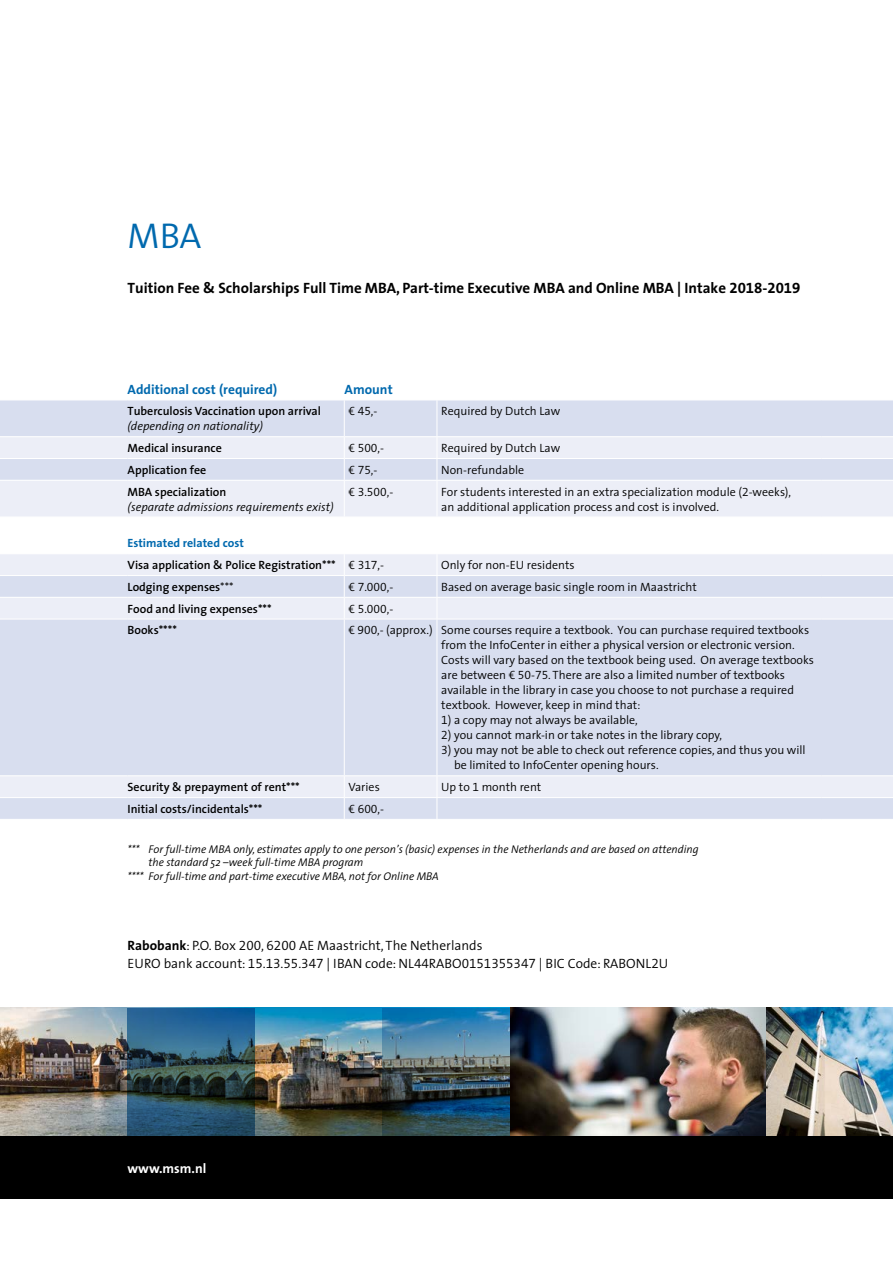
<style>
.page{position:relative;width:893px;height:1263px;background:#fff}
.page>*{position:absolute;margin:0;border:0;box-sizing:border-box;transform-origin:0 0}
.t1{font:300 36px "The Sans";color:#0069ae}
.t2{font:700 15px "The Sans";color:#000}
.t3{font:300 13.5px/18px "The Sans";color:#000}
.t4{font:700 13.5px "The Sans";color:#0069ae}
.t5{font:700 13.5px "The Sans";color:#fff}
.t6{font:300 12px/15px "The Sans";color:#000}
.t7{font:600 12px/21.8px "The Sans";color:#000}
.t8{font:italic 300 12px "The Sans";color:#000}
.t9{font:italic 300 11.25px "The Sans";color:#000}
.s1{font-family:"The Sans Bold Expert";font-weight:400}
.s2{font-family:"The Sans Semi Light Expert";font-weight:400}
.s3{font-weight:700;color:#0069ae}
.s4{font-weight:300}
.s5{font-weight:700}
</style>
<div class="page">
<div style="left:0;top:1135px;width:893px;height:64px;background:#000"></div>
<img style="left:0;top:1008px;width:893px;height:127px">
<svg style="left:128px;top:1008px;width:127px;height:127px;background:#295268"></svg>
<img style="left:383px;top:1008px;width:127px;height:127px">
<div style="left:0;top:401px;width:893px;height:418px;background:#d8deef"></div>
<svg style="left:0;top:437px;width:893px;height:360px;background:#dee3f1"></svg>
<hr style="left:344px;top:400px;width:1px;height:36px;background:#fff">
<hr style="left:437px;top:400px;width:1px;height:36px;background:#fff">
<hr style="left:0;top:436px;width:128px;height:1px;background:#fff">
<hr style="left:128px;top:436px;width:216px;height:1px;background:#fff">
<hr style="left:344px;top:436px;width:93px;height:1px;background:#fff">
<hr style="left:437px;top:436px;width:384px;height:1px;background:#fff">
<hr style="left:821px;top:436px;width:72px;height:1px;background:#fff">
<hr style="left:0;top:458px;width:128px;height:1px;background:#fff">
<hr style="left:128px;top:458px;width:216px;height:1px;background:#fff">
<hr style="left:344px;top:458px;width:93px;height:1px;background:#fff">
<svg style="left:344px;top:437px;width:1px;height:43px"></svg>
<hr style="left:437px;top:458px;width:384px;height:1px;background:#fff">
<svg style="left:437px;top:437px;width:1px;height:43px"></svg>
<hr style="left:821px;top:458px;width:72px;height:1px;background:#fff">
<hr style="left:0;top:480px;width:128px;height:1px;background:#fff">
<hr style="left:128px;top:480px;width:216px;height:1px;background:#fff">
<hr style="left:344px;top:480px;width:93px;height:1px;background:#fff">
<hr style="left:344px;top:481px;width:1px;height:36px;background:#fff">
<hr style="left:437px;top:480px;width:384px;height:1px;background:#fff">
<hr style="left:437px;top:481px;width:1px;height:36px;background:#fff">
<hr style="left:821px;top:480px;width:72px;height:1px;background:#fff">
<svg style="left:0;top:517px;width:893px;height:102px"></svg>
<hr style="left:821px;top:597px;width:72px;height:1px;background:#fff">
<hr style="left:0;top:619px;width:128px;height:1px;background:#fff">
<hr style="left:128px;top:619px;width:216px;height:1px;background:#fff">
<hr style="left:344px;top:619px;width:93px;height:1px;background:#fff">
<hr style="left:344px;top:619px;width:1px;height:156px;background:#fff">
<hr style="left:437px;top:619px;width:384px;height:1px;background:#fff">
<hr style="left:437px;top:619px;width:1px;height:156px;background:#fff">
<hr style="left:821px;top:619px;width:72px;height:1px;background:#fff">
<hr style="left:0;top:775px;width:128px;height:1px;background:#fff">
<hr style="left:128px;top:775px;width:216px;height:1px;background:#fff">
<hr style="left:344px;top:775px;width:93px;height:1px;background:#fff">
<hr style="left:437px;top:775px;width:384px;height:1px;background:#fff">
<hr style="left:821px;top:775px;width:72px;height:1px;background:#fff">
<hr style="left:0;top:797px;width:128px;height:1px;background:#fff">
<hr style="left:128px;top:797px;width:216px;height:1px;background:#fff">
<hr style="left:344px;top:797px;width:93px;height:1px;background:#fff">
<svg style="left:344px;top:776px;width:1px;height:43px"></svg>
<hr style="left:437px;top:797px;width:384px;height:1px;background:#fff">
<svg style="left:437px;top:776px;width:1px;height:43px"></svg>
<hr style="left:821px;top:797px;width:72px;height:1px;background:#fff">
<h1 class="t1" style="left:128px;top:205px;width:75px">MBA</h1>
<p class="t2" style="left:128px;top:275px;width:674px">Tuition Fee &amp; Scholarships Full Time MBA, Part-time Executive MBA and Online MBA | Intake <span class="s1">2018</span>-<span class="s1">2019</span></p>
<p class="t4" style="left:128px;top:378px;width:151px">Additional cost (required)</p>
<p class="t4" style="left:345px;top:378px;width:50px">Amount</p>
<p class="t7" style="left:128px;top:400px;width:195px">Tuberculosis Vaccination upon arrival</p>
<p class="t8" style="left:128px;top:416px;width:137px">(depending on nationality)</p>
<p class="t6" style="left:349px;top:403px;width:30px">€ <span class="s2">45</span>,-</p>
<p class="t6" style="left:441px;top:403px;width:121px">Required by Dutch Law</p>
<p class="t7" style="left:128px;top:437px;width:96px">Medical insurance</p>
<p class="t6" style="left:349px;top:440px;width:37px">€ <span class="s2">500</span>,-</p>
<p class="t6" style="left:441px;top:440px;width:121px">Required by Dutch Law</p>
<p class="t7" style="left:128px;top:459px;width:80px">Application fee</p>
<p class="t6" style="left:349px;top:462px;width:30px">€ <span class="s2">75</span>,-</p>
<p class="t6" style="left:441px;top:462px;width:84px">Non-refundable</p>
<p class="t7" style="left:128px;top:480px;width:100px">MBA specialization</p>
<p class="t8" style="left:128px;top:497px;width:208px">(separate admissions requirements exist)</p>
<p class="t6" style="left:349px;top:484px;width:46px">€ <span class="s2">3</span>.<span class="s2">500</span>,-</p>
<p class="t6" style="left:441px;top:484px;width:351px">For students interested in an extra specialization module (<span class="s2">2</span>-weeks), an additional application process and cost is involved.</p>
<p class="t7" style="left:128px;top:532px;width:258px"><span class="s3">Estimated related cost<br></span>Visa application &amp; Police Registration*** <span class="s4">€</span> <span class="s2">317</span><span class="s4">,-</span></p>
<p class="t6" style="left:441px;top:557px;width:135px">Only for non-EU residents</p>
<p class="t7" style="left:128px;top:576px;width:108px">Lodging expenses<span class="s4">***</span></p>
<p class="t6" style="left:349px;top:579px;width:46px">€ <span class="s2">7</span>.<span class="s2">000</span>,-</p>
<p class="t6" style="left:441px;top:579px;width:257px">Based on average basic single room in Maastricht</p>
<p class="t7" style="left:128px;top:597px;width:146px">Food and living expenses***</p>
<p class="t6" style="left:349px;top:601px;width:46px">€ <span class="s2">5</span>.<span class="s2">000</span>,-</p>
<p class="t7" style="left:128px;top:619px;width:51px">Books****</p>
<p class="t6" style="left:441px;top:622px;width:374px;text-indent:-93px">€ <span class="s2">900</span>,- (approx.) Some courses require a textbook. You can purchase required textbooks from the InfoCenter in either a physical version or electronic version.<br>Costs will vary based on the textbook being used. On average textbooks are between € <span class="s2">50</span>-<span class="s2">75</span>. There are also a limited number of textbooks available in the library in case you choose to not purchase a required textbook. However, keep in mind that:</p>
<p class="t6" style="left:441px;top:712px;width:198px"><span class="s2">1</span>) a copy may not always be available,</p>
<p class="t6" style="left:441px;top:727px;width:282px"><span class="s2">2</span>) you cannot mark-in or take notes in the library copy,</p>
<p class="t6" style="left:454px;top:742px;width:353px;text-indent:-13px"><span class="s2">3</span>) you may not be able to check out reference copies, and thus you will be limited to InfoCenter opening hours.</p>
<p class="t7" style="left:128px;top:776px;width:174px">Security &amp; prepayment of rent***</p>
<p class="t6" style="left:349px;top:779px;width:33px">Varies</p>
<p class="t6" style="left:441px;top:779px;width:102px">Up to <span class="s2">1</span> month rent</p>
<p class="t7" style="left:128px;top:798px;width:136px">Initial costs/incidentals***</p>
<p class="t6" style="left:349px;top:801px;width:37px">€ <span class="s2">600</span>,-</p>
<p class="t9" style="left:128px;top:840px;width:573px">*** For full-time MBA only, estimates apply to one person’s (basic) expenses in the Netherlands and are based on attending</p>
<p class="t9" style="left:149px;top:853px;width:216px">the standard 52 –week full-time MBA program</p>
<p class="t9" style="left:128px;top:867px;width:313px">**** For full-time and part-time executive MBA, not for Online MBA</p>
<p class="t3" style="left:128px;top:936px;width:542px"><span class="s5">Rabobank</span>: P.O. Box <span class="s2">200</span>, <span class="s2">6200</span> AE Maastricht, The Netherlands<br>EURO bank account: <span class="s2">15.13.55.347</span> | IBAN code: NL<span class="s2">44</span>RABO<span class="s2">0151355347</span> | BIC Code: RABONL<span class="s2">2</span>U</p>
<p class="t5" style="left:128px;top:1157px;width:80px">www.msm.nl</p>
</div>
